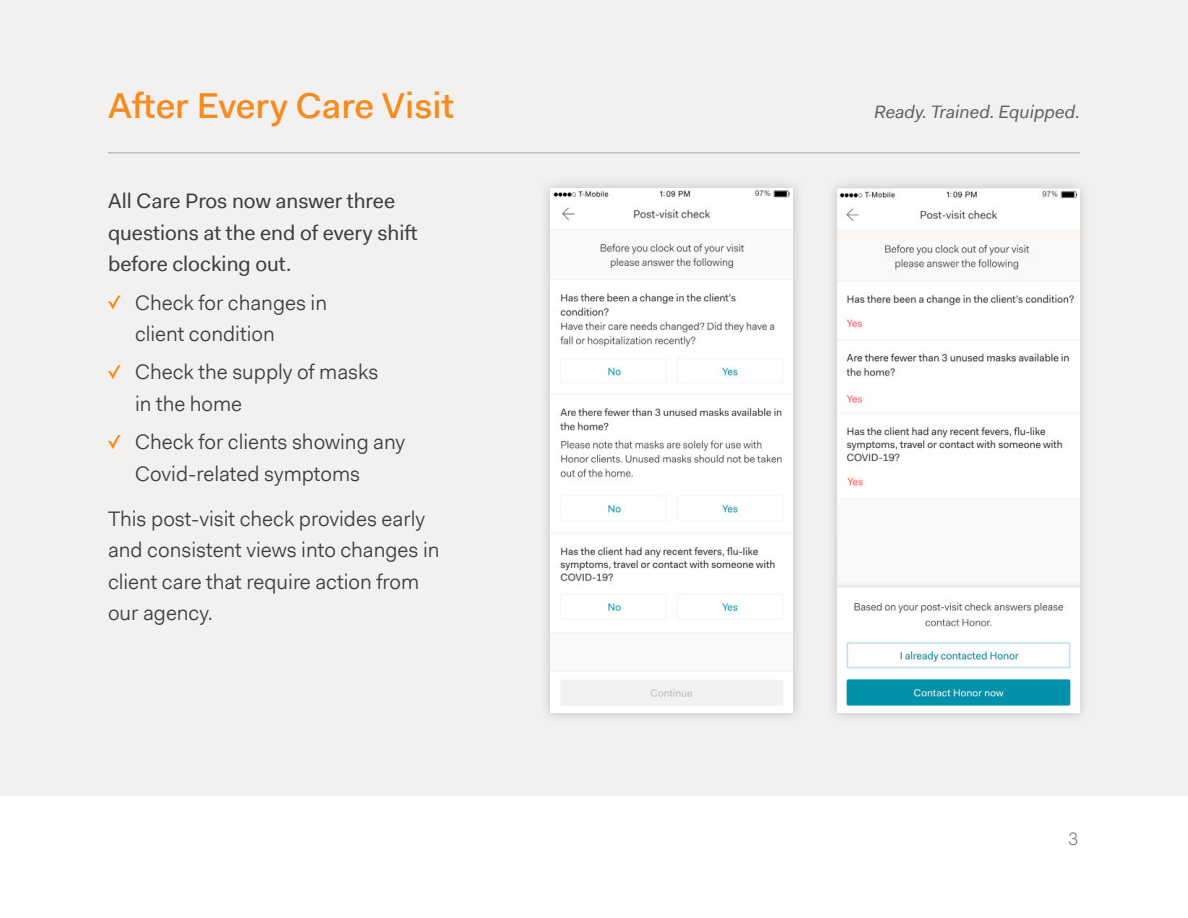
<style>
.page{position:relative;width:1188px;height:918px;background:#fff}
.page>*{position:absolute;margin:0;border:0;box-sizing:border-box;transform-origin:0 0}
.t1{font:500 36px "Fakt Pro";color:#f68b1f}
.t2{font:21px/31.5px "Fakt Pro Blond";color:#3e3e3f}
.t3{font:21px/31.5px "Fakt Pro";color:#3e3e3f}
.t4{font:italic 18px "Fakt Pro";color:#636366}
.t5{font:18px "Fakt Pro Blond";color:#808285}
</style>
<div class="page">
<div style="left:0;top:0;width:1188px;height:795px;background:#f3f1ef"></div>
<hr style="left:108px;top:152px;width:972px;height:1px;background:#a8a9ad">
<svg style="left:108px;top:295px;width:13px;height:15px"></svg>
<svg style="left:108px;top:365px;width:13px;height:14px"></svg>
<svg style="left:108px;top:435px;width:13px;height:14px"></svg>
<div style="left:825px;top:177px;width:266px;height:548px;background:#231f20;opacity:.25"></div>
<img style="left:837px;top:188px;width:242px;height:525px">
<div style="left:539px;top:177px;width:266px;height:548px;background:#231f20;opacity:.25"></div>
<img style="left:550px;top:188px;width:243px;height:525px">
<h1 class="t1" style="left:108px;top:81px;width:348px">After Every Care Visit</h1>
<p class="t3" style="left:108px;top:187px;width:311px">All Care Pros now answer three questions at the end of every shift before clocking out.</p>
<p class="t2" style="left:135px;top:289px;width:194px">Check for changes in client condition</p>
<p class="t2" style="left:135px;top:358px;width:245px">Check the supply of masks in the home</p>
<p class="t2" style="left:135px;top:428px;width:272px">Check for clients showing any<br>Covid-related symptoms</p>
<p class="t2" style="left:108px;top:505px;width:333px">This post-visit check provides early and consistent views into changes in client care that require action from our agency.</p>
<p class="t4" style="left:874px;top:105px;width:207px">Ready. Trained. Equipped.</p>
<p class="t5" style="left:1068px;top:832px;width:12px">3</p>
</div>
